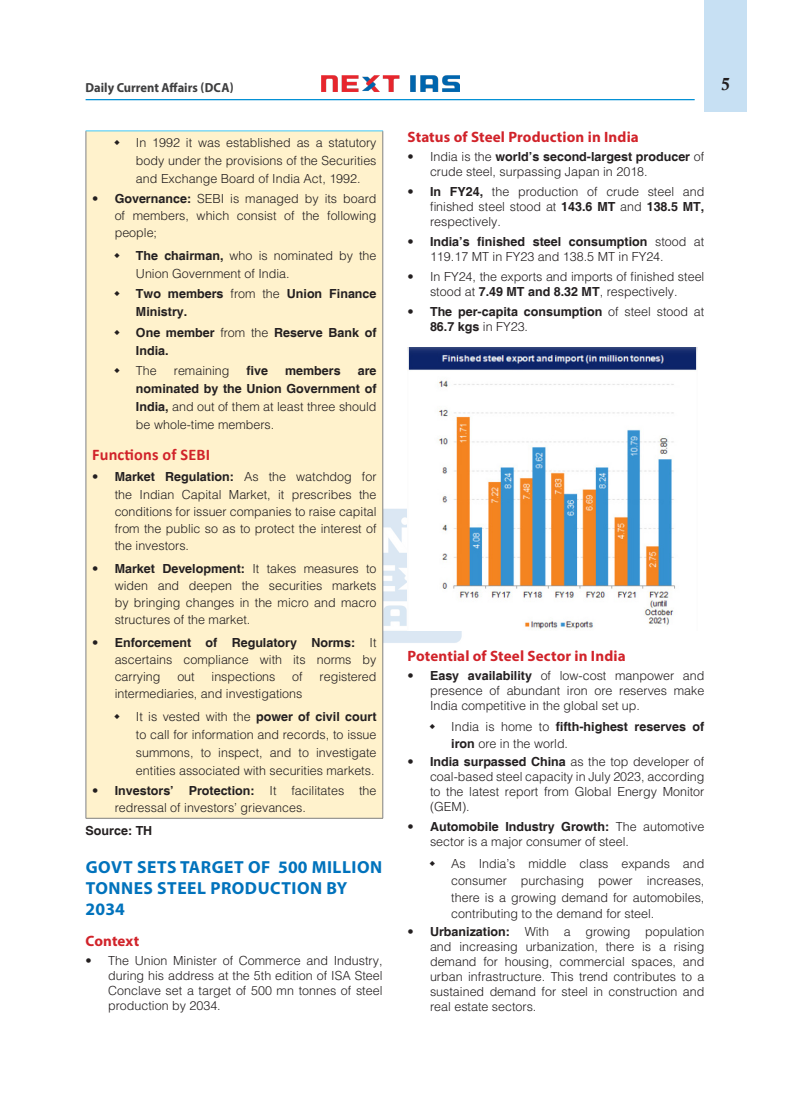
<style>
.page{position:relative;width:790px;height:1098px;background:#fff}
.page>*{position:absolute;margin:0;border:0;box-sizing:border-box;transform-origin:0 0}
.H-1{font:700 17.5px/21px "Myriad Pro";letter-spacing:.03em;color:#0072bc}
.t1{font:17.5px "Calis MT Bol";color:#231f20}
.H-2{font:700 16.25px "Calibri";letter-spacing:.01em;color:#d1232a}
.H-2-2{font:700 15px "Myriad Pro";letter-spacing:.01em;color:#d1232a}
.t2{font:700 13.12px "Myriad Pro";color:#3e3e3f;scale:.95 1}
.t3{font:300 12.5px/15px "Helvetica";color:#231f20;text-align:justify}
.body{font:700 12.5px/17.9px "Helvetica";color:#231f20}
.s1{font-weight:700}
.s2{font-weight:300}
</style>
<div class="page">
<div style="left:704px;top:0;width:42px;height:112px;background:#c7e0f3"></div>
<img style="left:321px;top:76px;width:138px;height:15px">
<hr style="left:86px;top:99px;width:608px;height:1px;background:#008fd5">
<img style="left:383px;top:506px;width:79px;height:140px">
<div style="left:86px;top:131px;width:296px;height:687px;background:#fff2cc"></div>
<hr style="left:86px;top:131px;width:297px;height:1px;background:#40c7f4">
<hr style="left:86px;top:131px;width:1px;height:686px;background:#808285">
<hr style="left:382px;top:131px;width:1px;height:686px;background:#808285">
<hr style="left:86px;top:817px;width:297px;height:1px;background:#808285">
<img style="left:407px;top:347px;width:290px;height:283px">
<p class="t2" style="left:86px;top:79px;width:157px">Daily Current Affairs (DCA)</p>
<h1 class="t1" style="left:720px;top:74px;width:10px">5</h1>
<p class="t3" style="left:136px;top:133px;width:242px;line-height:17.9px">In 1992 it was established as a statutory body under the provisions of the Securities and Exchange Board of India Act, 1992.</p>
<p class="t3" style="left:115px;top:189px;width:263px;line-height:17.2px;text-indent:-22px">• <span class="s1">Governance:</span> SEBI is managed by its board of members, which consist of the following people;</p>
<p class="t3" style="left:136px;top:246px;width:242px;line-height:17.9px"><span class="s1">The chairman,</span> who is nominated by the<br>Union Government of India.</p>
<p class="body" style="left:136px;top:285px;width:242px">Two members <span class="s2">from the</span> Union Finance<br>Ministry.</p>
<p class="body" style="left:136px;top:324px;width:242px">One member <span class="s2">from the</span> Reserve Bank of<br>India.</p>
<p class="t3" style="left:136px;top:362px;width:22px">The</p>
<p class="t3" style="left:174px;top:362px;width:57px">remaining</p>
<p class="body" style="left:246px;top:362px;width:23px">five</p>
<p class="body" style="left:285px;top:362px;width:57px">members</p>
<p class="t3" style="left:136px;top:361px;width:242px;line-height:17.9px;text-indent:222px"><span class="s1">are nominated by the Union Government of India,</span> and out of them at least three should be whole-time members.</p>
<p class="H-2" style="left:92px;top:443px;width:119px">Functions of SEBI</p>
<p class="t3" style="left:115px;top:468px;width:263px;line-height:17.2px;text-indent:-22px">• <span class="s1">Market Regulation:</span> As the watchdog for the Indian Capital Market, it prescribes the conditions for issuer companies to raise capital from the public so as to protect the interest of the investors.</p>
<p class="t3" style="left:115px;top:559px;width:263px;line-height:17.2px;text-indent:-22px">• <span class="s1">Market Development:</span> It takes measures to widen and deepen the securities markets by bringing changes in the micro and macro structures of the market.</p>
<p class="t3" style="left:115px;top:633px;width:263px;line-height:17.2px;text-indent:-22px">• <span class="s1">Enforcement of Regulatory Norms:</span> It ascertains compliance with its norms by carrying</p>
<p class="t3" style="left:177px;top:669px;width:19px">out</p>
<p class="t3" style="left:211px;top:669px;width:65px">inspections</p>
<p class="t3" style="left:292px;top:669px;width:12px">of</p>
<p class="t3" style="left:319px;top:669px;width:58px">registered</p>
<p class="t3" style="left:115px;top:686px;width:189px">intermediaries, and investigations</p>
<p class="t3" style="left:136px;top:707px;width:242px;line-height:17.9px">It is vested with the <span class="s1">power of civil court </span>to call for information and records, to issue summons, to inspect, and to investigate entities associated with securities markets.</p>
<p class="t3" style="left:115px;top:781px;width:263px;line-height:17.2px;text-indent:-22px">• <span class="s1">Investors’ Protection:</span> It facilitates the redressal of investors’ grievances.</p>
<p class="body" style="left:86px;top:822px;width:68px">Source: TH</p>
<p class="H-1" style="left:86px;top:856px;width:298px">GOVT SETS TARGET OF 500 MILLION<br>TONNES STEEL PRODUCTION BY<br>2034</p>
<p class="H-2-2" style="left:86px;top:931px;width:55px">Context</p>
<p class="t3" style="left:108px;top:952px;width:276px;text-indent:-22px">• The Union Minister of Commerce and Industry, during his address at the 5th edition of ISA Steel Conclave set a target of 500 mn tonnes of steel production by 2034.</p>
<p class="H-2-2" style="left:407px;top:127px;width:233px">Status of Steel Production in India</p>
<p class="t3" style="left:430px;top:148px;width:276px;text-indent:-22px">• India is the <span class="s1">world’s second-largest producer</span> of crude steel, surpassing Japan in 2018.</p>
<p class="t3" style="left:430px;top:183px;width:276px;text-indent:-22px">• <span class="s1">In FY24,</span> the production of crude steel and finished steel stood at <span class="s1">143.6 MT</span> and <span class="s1">138.5 MT, </span>respectively.</p>
<p class="t3" style="left:430px;top:233px;width:276px;text-indent:-22px">• <span class="s1">India’s finished steel consumption</span> stood at<br>119.17 MT in FY23 and 138.5 MT in FY24.</p>
<p class="t3" style="left:407px;top:268px;width:298px;text-align:center">• In FY24, the exports and imports of finished steel stood at <span class="s1">7.49 MT and 8.32 MT</span>, respectively.</p>
<p class="body" style="left:430px;top:304px;width:276px;line-height:15px;text-indent:-22px"><span class="s2">•</span> The per-capita consumption <span class="s2">of steel stood at<br></span>86.7 kgs <span class="s2">in FY23.</span></p>
<p class="H-2-2" style="left:407px;top:646px;width:219px">Potential of Steel Sector in India</p>
<p class="t3" style="left:430px;top:667px;width:276px;text-indent:-22px">• <span class="s1">Easy availability</span> of low-cost manpower and presence of abundant iron ore reserves make India competitive in the global set up.</p>
<p class="t3" style="left:451px;top:718px;width:254px;line-height:16.9px">India is home to <span class="s1">fifth-highest reserves of iron</span> ore in the world.</p>
<p class="t3" style="left:430px;top:753px;width:276px;text-indent:-22px">• <span class="s1">India surpassed China</span> as the top developer of coal-based steel capacity in July 2023, according to the latest report from Global Energy Monitor (GEM).</p>
<p class="t3" style="left:430px;top:818px;width:276px;text-indent:-22px">• <span class="s1">Automobile Industry Growth:</span> The automotive sector is a major consumer of steel.</p>
<p class="t3" style="left:451px;top:854px;width:254px;line-height:16.9px">As India’s middle class expands and consumer purchasing power increases, there is a growing demand for automobiles, contributing to the demand for steel.</p>
<p class="t3" style="left:430px;top:923px;width:276px;text-indent:-22px">• <span class="s1">Urbanization:</span> With a growing population and increasing urbanization, there is a rising demand for housing, commercial spaces, and urban infrastructure. This trend contributes to a sustained demand for steel in construction and real estate sectors.</p>
</div>
